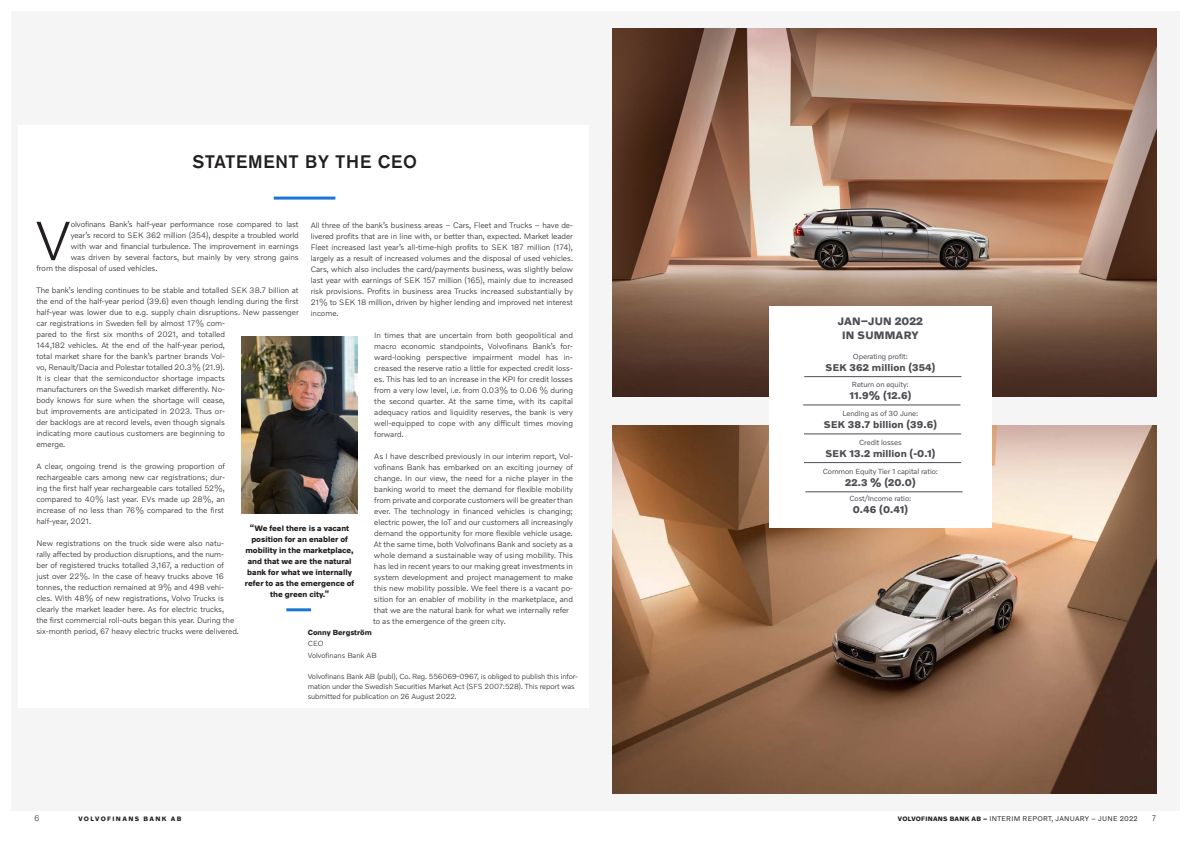
<style>
.page{position:relative;width:1191px;height:842px;background:#fff}
.page>*{position:absolute;margin:0;border:0;box-sizing:border-box;transform-origin:0 0}
.BRÖD_INDRAG_Volvo{font:300 56.4px "Volvo Novum";color:#231f20}
.Rubrik_38_pkt_Blå{font:500 18px "Volvo Sans Pro";letter-spacing:.05em;color:#231f20}
.Citat_Novum_11_pkt{font:700 11px/14px "Volvo Novum";letter-spacing:.02em;color:#4d4e53;text-align:center}
.Ingress_Novum_8_5{font:700 10px "Volvo Novum";letter-spacing:.01em;color:#4d4e53}
.BRÖD_INDRAG_Volvo-2{font:300 8px/11px "Volvo Novum";color:#231f20}
.Citat_Novum_11_pkt-2{font:700 8px/11px "Volvo Novum";color:#231f20;text-align:center}
.t1{font:300 8px "Volvo Sans Pro";color:#231f20}
.BRÖD_Volvo_Sans_Pr{font:300 7.5px/10px "Volvo Novum";letter-spacing:-.01em;color:#231f20}
.t2{font:7.5px "Volvo Novum";letter-spacing:-.01em;color:#4d4e53}
.BRÖD_Volvo_Novum_7{font:300 7.5px "Volvo Novum";color:#231f20}
.BRÖD_Volvo_Novum_7-2{font:700 7.5px "Volvo Novum";color:#231f20}
.t3{font:7px "Volvo Novum";letter-spacing:.04em;color:#231f20}
.t4{font:700 6.5px "Volvo Novum";letter-spacing:.21em;color:#231f20}
.s1{font-weight:700;font-size:6.5px}
</style>
<div class="page">
<div style="left:11px;top:11px;width:1168px;height:800px;background:#f5f5f5"></div>
<div style="left:18px;top:125px;width:570px;height:583px;background:#fff"></div>
<img style="left:242px;top:336px;width:115px;height:177px">
<hr style="left:274px;top:197px;width:61px;height:3px;background:#1977d2">
<img style="left:612px;top:28px;width:545px;height:369px">
<img style="left:612px;top:425px;width:545px;height:369px">
<div style="left:769px;top:306px;width:222px;height:222px;background:#fff"></div>
<hr style="left:803px;top:405px;width:157px;height:1px;background:#4d4e53">
<hr style="left:804px;top:434px;width:157px;height:1px;background:#4d4e53">
<hr style="left:804px;top:376px;width:157px;height:1px;background:#4d4e53">
<hr style="left:804px;top:462px;width:157px;height:1px;background:#4d4e53">
<hr style="left:286px;top:608px;width:25px;height:3px;background:#1977d2">
<hr style="left:805px;top:491px;width:157px;height:1px;background:#4d4e53">
<p class="Rubrik_38_pkt_Blå" style="left:192px;top:150px;width:226px">STATEMENT BY THE CEO</p>
<p class="BRÖD_INDRAG_Volvo" style="left:35px;top:205px;width:37px">V</p>
<p class="BRÖD_INDRAG_Volvo-2" style="left:71px;top:219px;width:229px">olvofinans Bank’s half-year performance rose compared to last</p>
<p class="BRÖD_INDRAG_Volvo-2" style="left:311px;top:219px;width:264px;text-align:justify">All three of the bank’s business areas – Cars, Fleet and Trucks – have de&shy;livered profits that are in line with, or better than, expected. Market leader Fleet increased last year’s all-time-high profits to SEK 187 million (174), largely as a result of increased volumes and the disposal of used vehicles.<br>Cars, which also includes the card/payments business, was slightly below last year with earnings of SEK 157 million (165), mainly due to increased risk provisions. Profits in business area Trucks increased substantially by 21% to SEK 18 million, driven by higher lending and improved net interest income.</p>
<p class="BRÖD_INDRAG_Volvo-2" style="left:374px;top:329px;width:200px;text-align:justify">In times that are uncertain from both geopolitical and macro economic standpoints, Volvofinans Bank’s for&shy;ward-looking perspective impairment model has in&shy;creased the reserve ratio a little for expected credit loss&shy;es. This has led to an increase in the KPI for credit losses from a very low level, i.e. from 0.03% to 0.06 % during the second quarter. At the same time, with its capital adequacy ratios and liquidity reserves, the bank is very well-equipped to cope with any difficult times moving forward.</p>
<p class="BRÖD_INDRAG_Volvo-2" style="left:373px;top:450px;width:201px">As I have described previously in our interim report, Vol&shy;vofinans Bank has embarked on an exciting journey of change. In our view, the need for a niche player in the banking world to meet the demand for flexible mobility from private and corporate customers will be greater than ever. The technology in financed vehicles is changing; electric power, the IoT and our customers all increasingly demand the opportunity for more flexible vehicle usage.<br>At the same time, both Volvofinans Bank and society as a whole demand a sustainable way of using mobility. This has led in recent years to our making great investments in system development and project management to make this new mobility possible. We feel there is a vacant po&shy;sition for an enabler of mobility in the marketplace, and that we are the natural bank for what we internally refer to as the emergence of the green city.</p>
<p class="BRÖD_Volvo_Novum_7-2" style="left:308px;top:628px;width:66px">Conny Bergström</p>
<p class="BRÖD_Volvo_Novum_7" style="left:308px;top:639px;width:17px">CEO</p>
<p class="BRÖD_Volvo_Novum_7" style="left:308px;top:650px;width:70px">Volvofinans Bank AB</p>
<p class="BRÖD_Volvo_Sans_Pr" style="left:308px;top:671px;width:272px">Volvofinans Bank AB (publ), Co. Reg. 556069-0967, is obliged to publish this infor&shy;mation under the Swedish Securities Market Act (SFS 2007:528). This report was submitted for publication on 26 August 2022.</p>
<p class="BRÖD_INDRAG_Volvo-2" style="left:71px;top:230px;width:229px">year’s record to SEK 362 million (354), despite a troubled world</p>
<p class="BRÖD_INDRAG_Volvo-2" style="left:71px;top:241px;width:229px">with war and financial turbulence. The improvement in earnings</p>
<p class="BRÖD_INDRAG_Volvo-2" style="left:71px;top:252px;width:229px">was driven by several factors, but mainly by very strong gains</p>
<p class="BRÖD_INDRAG_Volvo-2" style="left:36px;top:263px;width:123px">from the disposal of used vehicles.</p>
<p class="BRÖD_INDRAG_Volvo-2" style="left:36px;top:285px;width:264px">The bank’s lending continues to be stable and totalled SEK 38.7 billion at the end of the half-year period (39.6) even though lending during the first half-year was lower due to e.g. supply chain disruptions. New passenger car registrations in Sweden fell by almost 17% com-<br>pared to the first six months of 2021, and totalled<br>144,182 vehicles. At the end of the half-year period,<br>total market share for the bank’s partner brands Vol-<br>vo, Renault/Dacia and Polestar totalled 20.3% (21.9).<br>It is clear that the semiconductor shortage impacts<br>manufacturers on the Swedish market differently. No-<br>body knows for sure when the shortage will cease,<br>but improvements are anticipated in 2023. Thus or-<br>der backlogs are at record levels, even though signals<br>indicating more cautious customers are beginning to<br>emerge.</p>
<p class="BRÖD_INDRAG_Volvo-2" style="left:36px;top:461px;width:190px;text-align:justify">A clear, ongoing trend is the growing proportion of rechargeable cars among new car registrations; dur&shy;ing the first half year rechargeable cars totalled 52%, compared to 40% last year. EVs made up 28%, an increase of no less than 76% compared to the first half-year, 2021.</p>
<p class="BRÖD_INDRAG_Volvo-2" style="left:36px;top:538px;width:199px">New registrations on the truck side were also natu&shy;rally affected by production disruptions, and the num&shy;ber of registered trucks totalled 3,167, a reduction of just over 22%. In the case of heavy trucks above 16 tonnes, the reduction remained at 9% and 498 vehi&shy;cles. With 48% of new registrations, Volvo Trucks is clearly the market leader here. As for electric trucks, the first commercial roll-outs began this year. During the</p>
<p class="BRÖD_INDRAG_Volvo-2" style="left:36px;top:626px;width:204px">six-month period, 67 heavy electric trucks were delivered.</p>
<p class="Citat_Novum_11_pkt-2" style="left:245px;top:522px;width:111px">“We feel there is a vacant position for an enabler of mobility in the marketplace, and that we are the natural bank for what we internally refer to as the emergence of the green city.”</p>
<p class="Citat_Novum_11_pkt" style="left:838px;top:314px;width:87px">JAN–JUN 2022<br>IN SUMMARY</p>
<p class="t2" style="left:853px;top:351px;width:56px">Operating profit:</p>
<p class="Ingress_Novum_8_5" style="left:825px;top:361px;width:111px">SEK 362 million (354)</p>
<p class="t2" style="left:852px;top:380px;width:58px">Return on equity:</p>
<p class="Ingress_Novum_8_5" style="left:849px;top:389px;width:63px">11.9% (12.6)</p>
<p class="t2" style="left:842px;top:409px;width:78px">Lending as of 30 June:</p>
<p class="Ingress_Novum_8_5" style="left:824px;top:418px;width:115px">SEK 38.7 billion (39.6)</p>
<p class="t2" style="left:859px;top:437px;width:44px">Credit losses</p>
<p class="Ingress_Novum_8_5" style="left:825px;top:447px;width:112px">SEK 13.2 million (-0.1)</p>
<p class="t2" style="left:822px;top:467px;width:117px">Common Equity Tier 1 capital ratio:</p>
<p class="Ingress_Novum_8_5" style="left:845px;top:476px;width:72px">22.3 % (20.0)</p>
<p class="t2" style="left:849px;top:494px;width:64px">Cost/Income ratio:</p>
<p class="Ingress_Novum_8_5" style="left:852px;top:503px;width:57px">0.46 (0.41)</p>
<p class="t1" style="left:35px;top:813px;width:6px">6</p>
<p class="t4" style="left:78px;top:814px;width:105px">VOLVOFINANS BANK AB</p>
<p class="t3" style="left:898px;top:814px;width:241px"><span class="s1">VOLVOFINANS BANK AB –</span> INTERIM REPORT, JANUARY – JUNE 2022</p>
<p class="t1" style="left:1151px;top:813px;width:6px">7</p>
</div>
